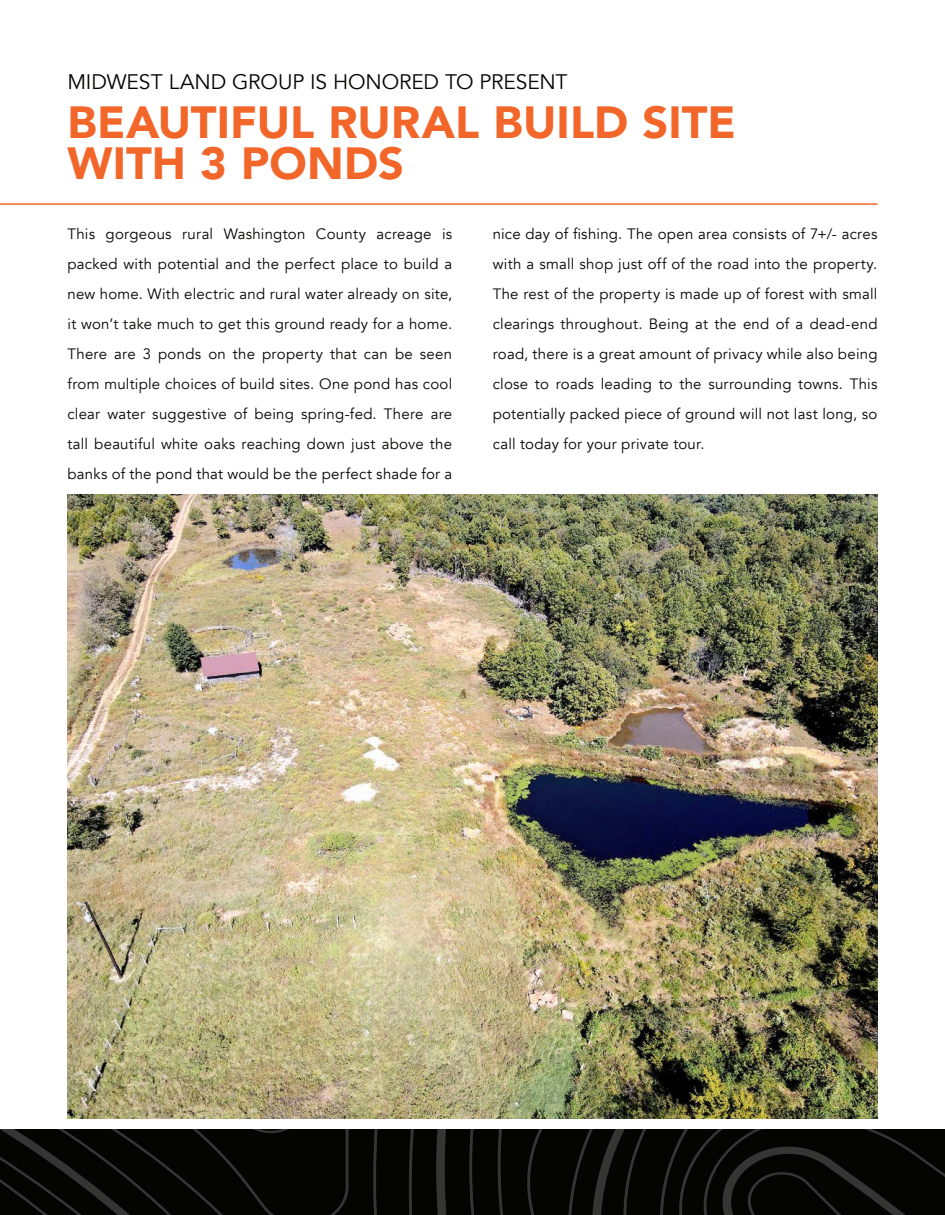
<style>
.page{position:relative;width:945px;height:1215px;background:#fff}
.page>*{position:absolute;margin:0;border:0;box-sizing:border-box;transform-origin:0 0}
.t1{font:900 45px/41.5px "Avenir";color:#f2662a}
.t2{font:21px "Avenir";letter-spacing:-.005em;color:#040503}
.t3{font:15px/30px "Avenir";letter-spacing:.015em;color:#040503;text-align:justify}
</style>
<div class="page">
<hr style="left:0;top:203px;width:878px;height:2px;background:#f2662a">
<svg style="left:0;top:1130px;width:945px;height:85px;background:#090a08"></svg>
<img style="left:68px;top:494px;width:810px;height:624px">
<p class="t2" style="left:68px;top:69px;width:502px">MIDWEST LAND GROUP IS HONORED TO PRESENT</p>
<p class="t1" style="left:68px;top:100px;width:670px">BEAUTIFUL RURAL BUILD SITE<br>WITH 3 PONDS</p>
<p class="t3" style="left:68px;top:219px;width:386px">This gorgeous rural Washington County acreage is packed with potential and the perfect place to build a new home. With electric and rural water already on site, it won’t take much to get this ground ready for a home.<br>There are 3 ponds on the property that can be seen from multiple choices of build sites. One pond has cool clear water suggestive of being spring-fed. There are tall beautiful white oaks reaching down just above the banks of the pond that would be the perfect shade for a</p>
<p class="t3" style="left:493px;top:219px;width:386px">nice day of fishing. The open area consists of 7+/- acres with a small shop just off of the road into the property.<br>The rest of the property is made up of forest with small clearings throughout. Being at the end of a dead-end road, there is a great amount of privacy while also being close to roads leading to the surrounding towns. This potentially packed piece of ground will not last long, so call today for your private tour.</p>
</div>
